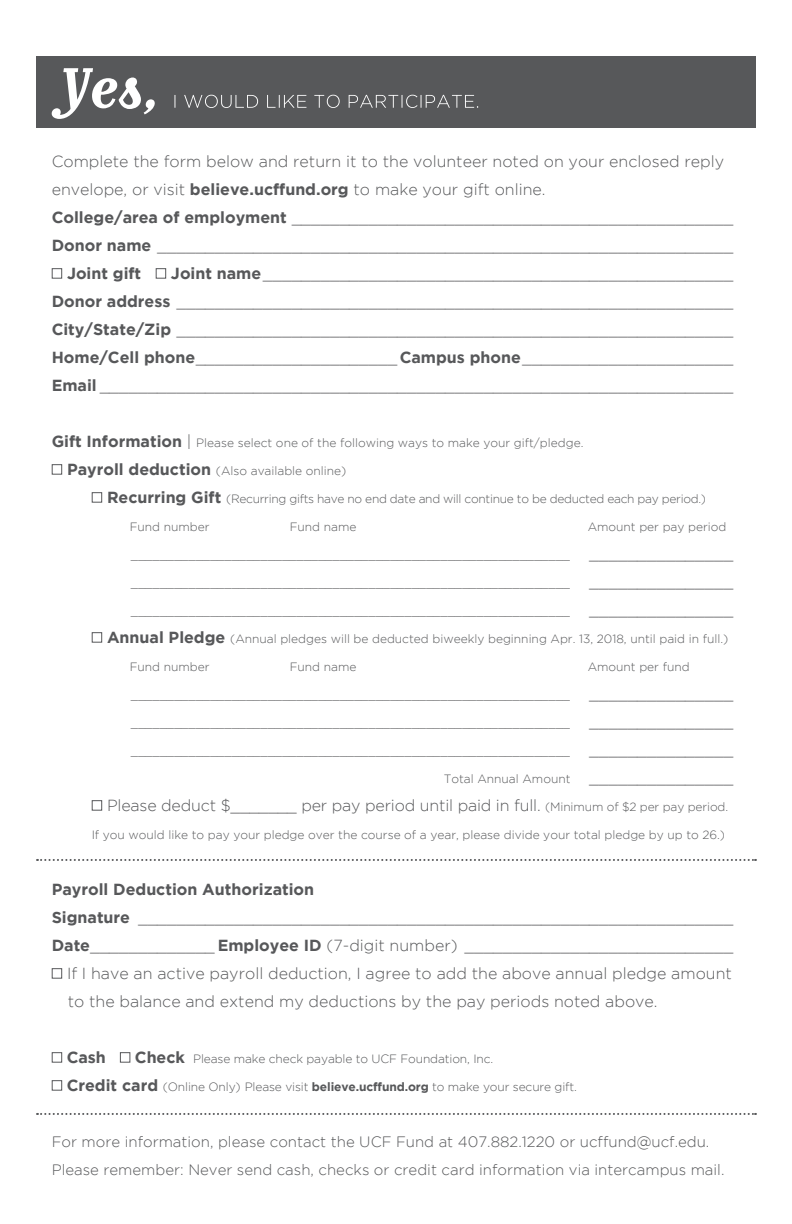
<style>
.page{position:relative;width:792px;height:1224px;background:#fff}
.page>*{position:absolute;margin:0;border:0;box-sizing:border-box;transform-origin:0 0}
.t1{font:300 16px/28px "Gotham";color:#57585a}
.t2{font:700 16px "Gotham";color:#57585a}
.t3{font:300 15px "Gotham";color:#57585a}
.t4{font:300 12px "Gotham";color:#57585a}
.t5{font:300 12px "Gotham";letter-spacing:-.025em;color:#57585a}
.s1{font-weight:700}
.s2{font-weight:700;font-size:16px}
.s3{font-size:16px}
.s4{font-size:12px}
</style>
<div class="page">
<div style="left:36px;top:56px;width:720px;height:72px;background:#57585a"></div>
<svg style="left:51px;top:68px;width:427px;height:51px"></svg>
<div style="left:52px;top:268px;width:10px;height:11px;border:1px solid #57585a"></div>
<div style="left:156px;top:268px;width:10px;height:11px;border:1px solid #57585a"></div>
<div style="left:52px;top:464px;width:10px;height:11px;border:1px solid #57585a"></div>
<div style="left:92px;top:492px;width:10px;height:11px;border:1px solid #57585a"></div>
<div style="left:92px;top:632px;width:10px;height:11px;border:1px solid #57585a"></div>
<div style="left:92px;top:800px;width:10px;height:11px;border:1px solid #57585a"></div>
<div style="left:52px;top:968px;width:10px;height:11px;border:1px solid #57585a"></div>
<div style="left:52px;top:1052px;width:10px;height:11px;border:1px solid #57585a"></div>
<div style="left:120px;top:1052px;width:10px;height:11px;border:1px solid #57585a"></div>
<div style="left:52px;top:1080px;width:10px;height:11px;border:1px solid #57585a"></div>
<svg style="left:37px;top:859px;width:719px;height:2px"></svg>
<svg style="left:37px;top:1113px;width:719px;height:2px"></svg>
<p class="t1" style="left:52px;top:147px;width:674px">Complete the form below and return it to the volunteer noted on your enclosed reply envelope, or visit <span class="s1">believe.ucffund.org</span> to make your gift online.</p>
<p class="t1" style="left:52px;top:203px;width:683px"><span class="s1">College/area of employment</span> ______________________________________________</p>
<p class="t1" style="left:52px;top:231px;width:683px"><span class="s1">Donor name</span> ____________________________________________________________</p>
<p class="t2" style="left:67px;top:264px;width:76px">Joint gift</p>
<p class="t1" style="left:171px;top:259px;width:564px"><span class="s1">Joint name</span>_________________________________________________</p>
<p class="t1" style="left:52px;top:287px;width:683px"><span class="s1">Donor address</span> __________________________________________________________</p>
<p class="t1" style="left:52px;top:315px;width:683px"><span class="s1">City/State/Zip</span> __________________________________________________________</p>
<p class="t1" style="left:52px;top:343px;width:683px"><span class="s1">Home/Cell phone</span>_____________________ <span class="s1">Campus phone</span>______________________</p>
<p class="t1" style="left:52px;top:371px;width:683px"><span class="s1">Email</span> __________________________________________________________________</p>
<p class="t4" style="left:52px;top:436px;width:533px"><span class="s2">Gift Information</span> <span class="s3">|</span> Please select one of the following ways to make your gift/pledge.</p>
<p class="t4" style="left:67px;top:464px;width:281px"><span class="s2">Payroll deduction</span> (Also available online)</p>
<p class="t5" style="left:107px;top:492px;width:601px"><span class="s2">Recurring Gift</span> (Recurring gifts have no end date and will continue to be deducted each pay period.)</p>
<p class="t4" style="left:130px;top:520px;width:81px">Fund number</p>
<p class="t4" style="left:290px;top:520px;width:68px">Fund name</p>
<p class="t4" style="left:588px;top:520px;width:140px">Amount per pay period</p>
<p class="t4" style="left:131px;top:548px;width:604px">_____________________________________________________________ <span class="s3">_______________</span></p>
<p class="t4" style="left:131px;top:576px;width:604px">_____________________________________________________________ <span class="s3">_______________</span></p>
<p class="t4" style="left:131px;top:604px;width:604px">_____________________________________________________________ <span class="s3">_______________</span></p>
<p class="t4" style="left:107px;top:632px;width:623px"><span class="s2">Annual Pledge</span> (Annual pledges will be deducted biweekly beginning Apr. 13, 2018, until paid in full.)</p>
<p class="t4" style="left:130px;top:660px;width:81px">Fund number</p>
<p class="t4" style="left:290px;top:660px;width:68px">Fund name</p>
<p class="t4" style="left:588px;top:660px;width:103px">Amount per fund</p>
<p class="t4" style="left:131px;top:688px;width:604px">_____________________________________________________________ <span class="s3">_______________</span></p>
<p class="t4" style="left:131px;top:716px;width:604px">_____________________________________________________________ <span class="s3">_______________</span></p>
<p class="t4" style="left:131px;top:744px;width:604px">_____________________________________________________________ <span class="s3">_______________</span></p>
<p class="t4" style="left:444px;top:772px;width:291px">Total Annual Amount <span class="s3">_______________</span></p>
<p class="t1" style="left:107px;top:791px;width:623px">Please deduct $_______ per pay period until paid in full. <span class="s4">(Minimum of $2 per pay period.</span></p>
<p class="t4" style="left:92px;top:828px;width:635px">If you would like to pay your pledge over the course of a year, please divide your total pledge by up to 26.)</p>
<p class="t2" style="left:52px;top:880px;width:264px">Payroll Deduction Authorization</p>
<p class="t1" style="left:52px;top:903px;width:683px"><span class="s1">Signature</span> ______________________________________________________________</p>
<p class="t1" style="left:52px;top:931px;width:683px"><span class="s1">Date</span>_____________ <span class="s1">Employee ID</span> (7-digit number) ____________________________</p>
<p class="t1" style="left:67px;top:959px;width:666px">If I have an active payroll deduction, I agree to add the above annual pledge amount</p>
<p class="t1" style="left:68px;top:987px;width:591px">to the balance and extend my deductions by the pay periods noted above.</p>
<p class="t2" style="left:67px;top:1048px;width:41px">Cash</p>
<p class="t4" style="left:135px;top:1052px;width:360px"><span class="s2">Check</span> Please make check payable to UCF Foundation, Inc.</p>
<p class="t4" style="left:67px;top:1080px;width:512px"><span class="s2">Credit card</span> (Online Only) Please visit <span class="s1">believe.ucffund.org</span> to make your secure gift.</p>
<p class="t3" style="left:52px;top:1133px;width:659px">For more information, please contact the UCF Fund at 407.882.1220 or ucffund@ucf.edu.</p>
<p class="t3" style="left:52px;top:1161px;width:674px">Please remember: Never send cash, checks or credit card information via intercampus mail.</p>
</div>
